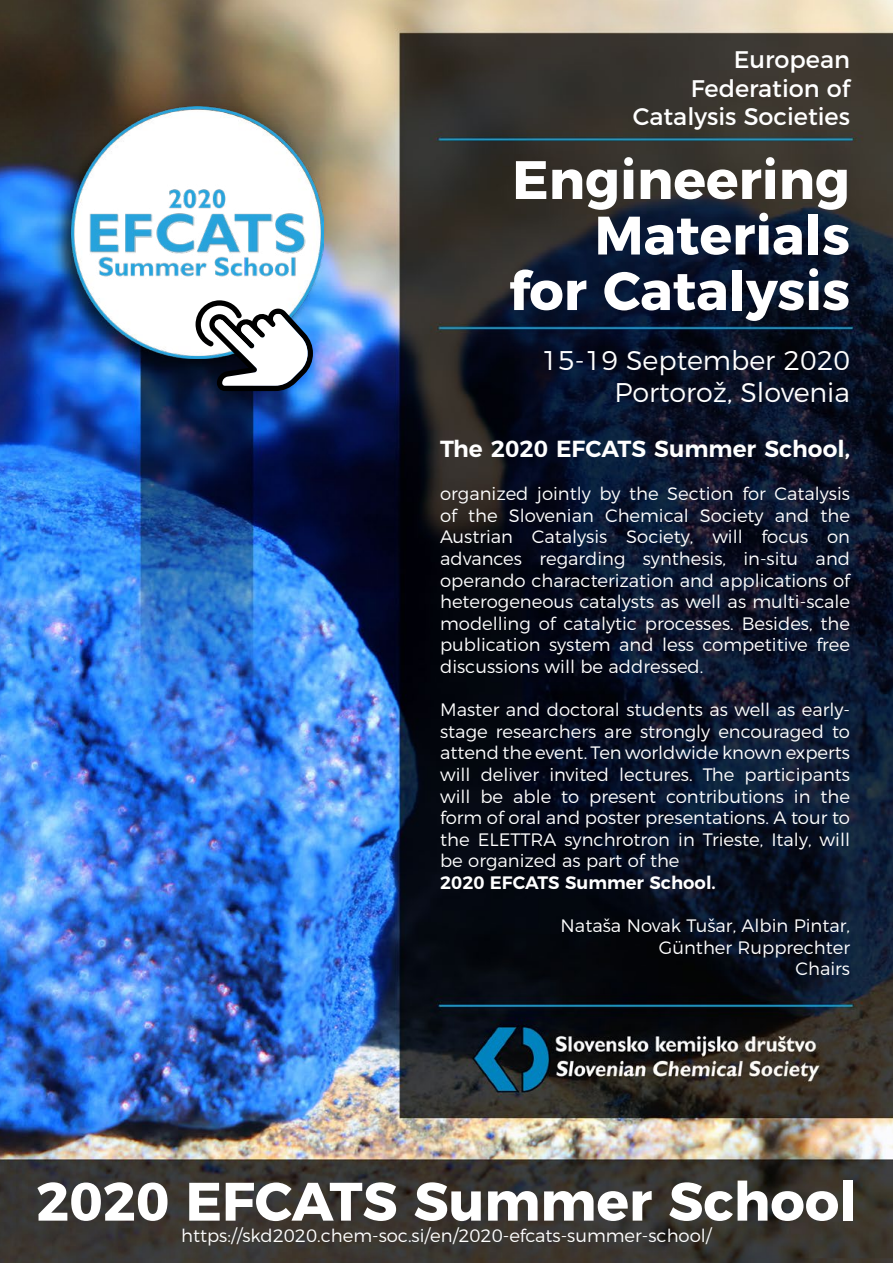
<style>
.page{position:relative;width:893px;height:1263px;background:#fff}
.page>*{position:absolute;margin:0;border:0;box-sizing:border-box;transform-origin:0 0}
.t1{font:700 54px/55.5px "Montserrat";color:#fff;text-align:right}
.t2{font:300 27px/32.4px "Montserrat";color:#fff;text-align:right}
.t3{font:24px/28.8px "Montserrat";color:#fff;text-align:right}
.t4{font:600 23.25px "Montserrat";color:#fff}
.t5{font:300 18px/21.6px "Montserrat";color:#fff;text-align:justify}
.t6{font:600 18px "Montserrat";color:#fff}
</style>
<div class="page">
<img style="left:0;top:0;width:893px;height:1263px">
<img style="left:71px;top:106px;width:253px;height:253px">
<svg style="left:196px;top:300px;width:117px;height:91px"></svg>
<h3 class="t3" style="left:633px;top:43px;width:219px">European<br>Federation of<br>Catalysis Societies</h3>
<h1 class="t1" style="left:509px;top:148px;width:343px">Engineering<br>Materials for Catalysis</h1>
<h2 class="t2" style="left:541px;top:342px;width:310px">15-19 September 2020<br>Portorož, Slovenia</h2>
<p class="t4" style="left:440px;top:430px;width:411px">The 2020 EFCATS Summer School,</p>
<p class="t5" style="left:440px;top:481px;width:411px">organized jointly by the Section for Catalysis of the Slovenian Chemical Society and the Austrian Catalysis Society, will focus on advances regarding synthesis, in-situ and operando characterization and applications of heterogeneous catalysts as well as multi-scale modelling of catalytic processes. Besides, the publication system and less competitive free discussions will be addressed.</p>
<p class="t5" style="left:440px;top:697px;width:411px">Master and doctoral students as well as early&shy;stage researchers are strongly encouraged to attend the event. Ten worldwide known experts will deliver invited lectures. The participants will be able to present contributions in the form of oral and poster presentations. A tour to the ELETTRA synchrotron in Trieste, Italy, will be organized as part of the</p>
<p class="t6" style="left:440px;top:868px;width:277px">2020 EFCATS Summer School.</p>
<p class="t5" style="left:561px;top:913px;width:291px;text-align:right">Nataša Novak Tušar, Albin Pintar,<br>Günther Rupprechter<br>Chairs</p>
<h1 class="t1" style="left:36px;top:1169px;width:822px">2020 EFCATS Summer School</h1>
<p class="t5" style="left:181px;top:1223px;width:532px">https://skd2020.chem-soc.si/en/2020-efcats-summer-school/</p>
</div>
